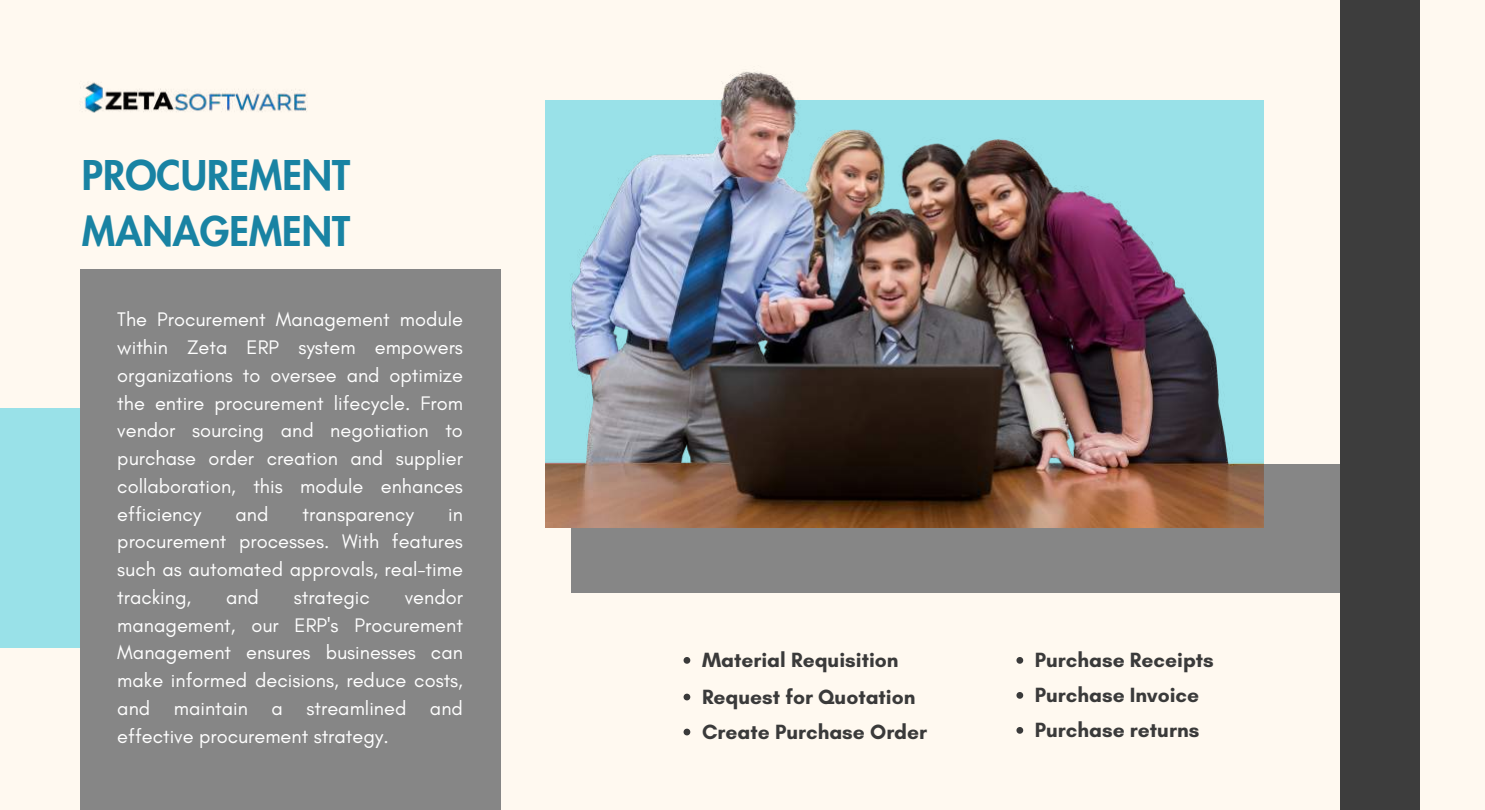
<style>
.page{position:relative;width:1485px;height:810px;background:#fff9f0}
.page>*{position:absolute;margin:0;border:0;box-sizing:border-box;transform-origin:0 0}
.t1{font:800 40px/55.5px "Futura LT Pro";color:#1983a3}
.t2{font:700 21px "Glacial Indifference";color:#3a3a3a}
.t3{font:20px/27.8px "Glacial Indifference";color:#fff;text-align:justify}
</style>
<div class="page">
<div style="left:0;top:408px;width:240px;height:240px;background:#99e1e8"></div>
<div style="left:80px;top:269px;width:420px;height:541px;background:#868686"></div>
<div style="left:571px;top:464px;width:801px;height:129px;background:#868686"></div>
<div style="left:1340px;top:0;width:80px;height:810px;background:#3d3d3d"></div>
<img style="left:545px;top:71px;width:719px;height:457px">
<img style="left:80px;top:82px;width:227px;height:31px">
<svg style="left:684px;top:657px;width:6px;height:7px"></svg>
<svg style="left:1016px;top:657px;width:7px;height:7px"></svg>
<svg style="left:1016px;top:727px;width:7px;height:7px"></svg>
<svg style="left:1016px;top:692px;width:7px;height:7px"></svg>
<svg style="left:684px;top:694px;width:6px;height:6px"></svg>
<svg style="left:684px;top:729px;width:6px;height:6px"></svg>
<h1 class="t1" style="left:82px;top:149px;width:270px">PROCUREMENT<br>MANAGEMENT</h1>
<p class="t3" style="left:117px;top:305px;width:347px">The Procurement Management module within Zeta ERP system empowers organizations to oversee and optimize the entire procurement lifecycle. From vendor sourcing and negotiation to purchase order creation and supplier collaboration, this module enhances efficiency</p>
<p class="t3" style="left:236px;top:500px;width:34px">and</p>
<p class="t3" style="left:303px;top:500px;width:113px">transparency</p>
<p class="t3" style="left:117px;top:500px;width:347px;text-indent:331px">in procurement processes. With features such as automated approvals, real-time tracking,</p>
<p class="t3" style="left:117px;top:583px;width:347px;text-indent:287px">vendor management, our ERP's Procurement Management ensures businesses can make informed decisions, reduce costs, and maintain a streamlined and effective procurement strategy.</p>
<p class="t3" style="left:226px;top:583px;width:34px">and</p>
<p class="t3" style="left:294px;top:583px;width:78px">strategic</p>
<p class="t2" style="left:702px;top:648px;width:198px">Material Requisition</p>
<p class="t2" style="left:1035px;top:648px;width:180px">Purchase Receipts</p>
<p class="t2" style="left:702px;top:684px;width:215px">Request for Quotation</p>
<p class="t2" style="left:1035px;top:683px;width:166px">Purchase Invoice</p>
<p class="t2" style="left:702px;top:719px;width:227px">Create Purchase Order</p>
<p class="t2" style="left:1035px;top:718px;width:166px">Purchase returns</p>
</div>
